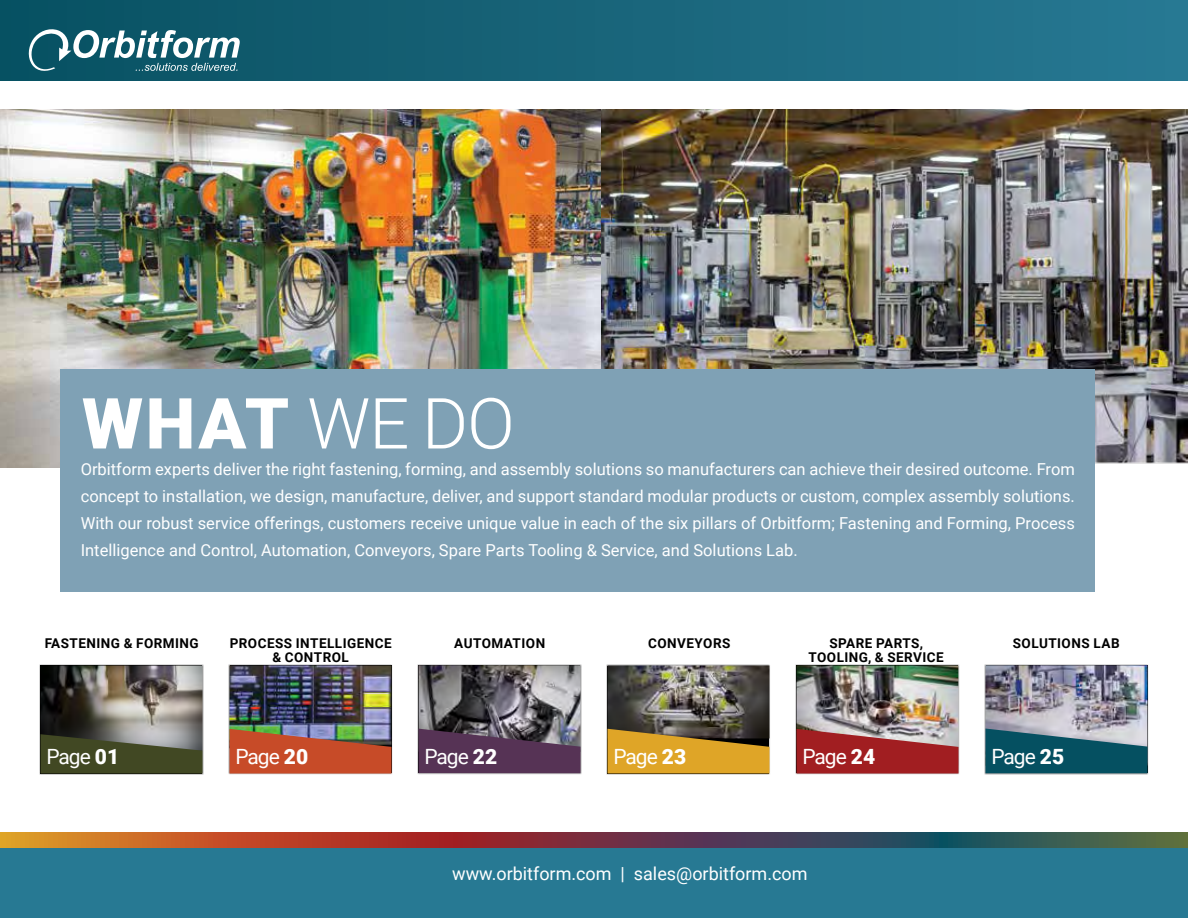
<style>
.page{position:relative;width:1188px;height:918px;background:#fff}
.page>*{position:absolute;margin:0;border:0;box-sizing:border-box;transform-origin:0 0}
.t1{font:900 70.5px "Roboto";color:#fff}
.t2{font:21px "Roboto";letter-spacing:-.05em;color:#fff}
.t3{font:18px "Roboto";color:#fff}
.t4{font:16.5px/27px "Roboto";color:#fff;text-align:justify}
.t5{font:700 13.5px/13.5px "Roboto";letter-spacing:.035em;color:#000;text-align:center}
.s1{font-weight:300}
.s2{font-weight:900}
</style>
<div class="page">
<div style="left:0;top:0;width:1188px;height:81px;background:linear-gradient(to right,#085061,#287893)"></div>
<div style="left:0;top:846px;width:1188px;height:72px;background:#277993"></div>
<svg style="left:0;top:832px;width:1188px;height:16px;background:#7c4b3e"></svg>
<div style="left:795px;top:664px;width:164px;height:110px;background:#000;opacity:.45"></div>
<img style="left:796px;top:666px;width:162px;height:63px">
<svg style="left:796px;top:729px;width:162px;height:45px;background:#a63e41"></svg>
<img style="left:600px;top:110px;width:588px;height:354px">
<img style="left:0;top:110px;width:600px;height:358px">
<div style="left:60px;top:369px;width:1035px;height:223px;background:#7fa1b5"></div>
<div style="left:39px;top:664px;width:165px;height:111px;background:#000;opacity:.45"></div>
<img style="left:40px;top:666px;width:162px;height:68px">
<svg style="left:40px;top:734px;width:162px;height:40px;background:#4e5438"></svg>
<div style="left:229px;top:664px;width:164px;height:110px;background:#000;opacity:.45"></div>
<img style="left:230px;top:666px;width:161px;height:63px">
<img style="left:230px;top:729px;width:162px;height:45px">
<div style="left:417px;top:664px;width:165px;height:110px;background:#000;opacity:.45"></div>
<img style="left:419px;top:665px;width:161px;height:64px">
<svg style="left:418px;top:729px;width:162px;height:44px;background:#583b58"></svg>
<div style="left:607px;top:664px;width:164px;height:111px;background:#000;opacity:.45"></div>
<img style="left:608px;top:666px;width:162px;height:63px">
<svg style="left:608px;top:729px;width:162px;height:44px;background:#bd8e29"></svg>
<div style="left:985px;top:664px;width:164px;height:111px;background:#768b90"></div>
<img style="left:986px;top:665px;width:162px;height:64px">
<svg style="left:986px;top:729px;width:162px;height:44px;background:#2b6776"></svg>
<svg style="left:27px;top:27px;width:213px;height:46px"></svg>
<h1 class="t1" style="left:82px;top:374px;width:434px">WHAT <span class="s1">WE DO</span></h1>
<p class="t4" style="left:81px;top:456px;width:996px">Orbitform experts deliver the right fastening, forming, and assembly solutions so manufacturers can achieve their desired outcome. From concept to installation, we design, manufacture, deliver, and support standard modular products or custom, complex assembly solutions.<br>With our robust service offerings, customers receive unique value in each of the six pillars of Orbitform; Fastening and Forming, Process Intelligence and Control, Automation, Conveyors, Spare Parts Tooling &amp; Service, and Solutions Lab.</p>
<p class="t5" style="left:45px;top:636px;width:156px">FASTENING &amp; FORMING</p>
<p class="t5" style="left:1013px;top:636px;width:108px">SOLUTIONS LAB</p>
<p class="t5" style="left:230px;top:636px;width:164px">PROCESS INTELLIGENCE</p>
<p class="t5" style="left:454px;top:636px;width:92px">AUTOMATION</p>
<p class="t5" style="left:648px;top:636px;width:84px">CONVEYORS</p>
<p class="t5" style="left:272px;top:650px;width:78px">&amp; CONTROL</p>
<p class="t5" style="left:808px;top:636px;width:137px">SPARE PARTS,<br>TOOLING, &amp; SERVICE</p>
<p class="t2" style="left:46px;top:742px;width:74px">Page <span class="s2">01</span></p>
<p class="t2" style="left:236px;top:741px;width:74px">Page <span class="s2">20</span></p>
<p class="t2" style="left:424px;top:742px;width:74px">Page <span class="s2">22</span></p>
<p class="t2" style="left:614px;top:741px;width:74px">Page <span class="s2">23</span></p>
<p class="t2" style="left:992px;top:742px;width:74px">Page <span class="s2">25</span></p>
<p class="t2" style="left:802px;top:742px;width:74px">Page <span class="s2">24</span></p>
<p class="t3" style="left:452px;top:861px;width:357px">www.orbitform.com | sales@orbitform.com</p>
</div>
